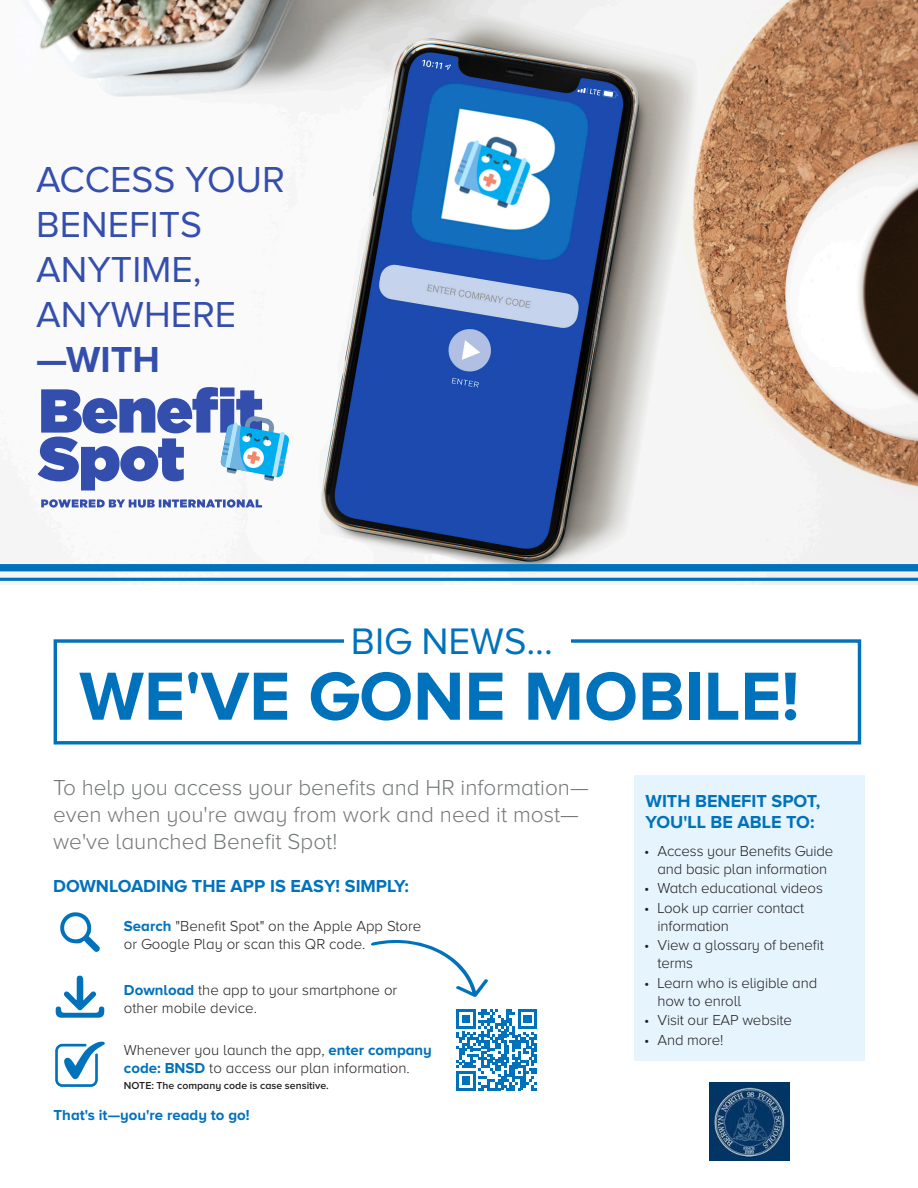
<style>
.page{position:relative;width:918px;height:1188px;background:#fff}
.page>*{position:absolute;margin:0;border:0;box-sizing:border-box;transform-origin:0 0}
.t1{font:700 70.5px "Proxima Nova A";color:#0072bc}
.t2{font:38.25px "Proxima Nova A";color:#0072bc}
.t3{font:37.5px/45px "Proxima Nova A";color:#344ead}
.t4{font:300 22.5px/27px "Proxima Nova A";color:#75787a}
.t5{font:700 18px/21.6px "Proxima Nova A";color:#0072bc}
.t6{font:300 15px/18px "Proxima Nova A";letter-spacing:-.01em;color:#231f20}
.t7{font:700 15px "Proxima Nova A";color:#0072bc}
.t8{font:600 10.5px "Proxima Nova A";color:#231f20}
.s1{font-weight:700}
.s2{font-weight:700;color:#0072bc}
</style>
<div class="page">
<img style="left:0;top:0;width:918px;height:584px">
<div style="left:0;top:564px;width:918px;height:7px;background:#0072bc"></div>
<hr style="left:0;top:578px;width:918px;height:3px;background:#0072bc">
<div style="left:634px;top:775px;width:231px;height:286px;background:#e6f4fd"></div>
<div style="left:54px;top:639px;width:807px;height:106px;border:3px solid #0072bc"></div>
<div style="left:344px;top:617px;width:227px;height:44px;background:#fff"></div>
<svg style="left:456px;top:1009px;width:81px;height:81px"></svg>
<svg style="left:38px;top:387px;width:251px;height:104px"></svg>
<svg style="left:41px;top:499px;width:221px;height:9px"></svg>
<svg style="left:371px;top:940px;width:117px;height:57px"></svg>
<svg style="left:60px;top:912px;width:40px;height:40px"></svg>
<svg style="left:56px;top:976px;width:48px;height:42px"></svg>
<svg style="left:55px;top:1042px;width:50px;height:45px"></svg>
<img style="left:709px;top:1082px;width:81px;height:79px">
<p class="t3" style="left:36px;top:157px;width:250px">ACCESS YOUR<br>BENEFITS<br>ANYTIME,<br>ANYWHERE <span class="s1">—WITH</span></p>
<p class="t2" style="left:351px;top:620px;width:204px">BIG NEWS...</p>
<p class="t1" style="left:79px;top:656px;width:722px">WE'VE GONE MOBILE!</p>
<p class="t4" style="left:53px;top:774px;width:537px">To help you access your benefits and HR information— even when you're away from work and need it most— we've launched Benefit Spot!</p>
<p class="t5" style="left:53px;top:875px;width:357px">DOWNLOADING THE APP IS EASY! SIMPLY:</p>
<p class="t6" style="left:124px;top:916px;width:299px"><span class="s2">Search</span> "Benefit Spot" on the Apple App Store or Google Play or scan this QR code.</p>
<p class="t6" style="left:124px;top:981px;width:275px"><span class="s2">Download</span> the app to your smartphone or other mobile device.</p>
<p class="t6" style="left:124px;top:1041px;width:310px">Whenever you launch the app, <span class="s2">enter company code: BNSD</span> to access our plan information.</p>
<p class="t8" style="left:124px;top:1079px;width:206px">NOTE: The company code is case sensitive.</p>
<p class="t7" style="left:54px;top:1106px;width:198px">That's it—you're ready to go!</p>
<p class="t5" style="left:645px;top:790px;width:176px">WITH BENEFIT SPOT,<br>YOU'LL BE ABLE TO:</p>
<p class="t6" style="left:644px;top:842px;width:191px;text-align:center">• Access your Benefits Guide and basic plan information</p>
<p class="t6" style="left:644px;top:879px;width:180px">• Watch educational videos</p>
<p class="t6" style="left:658px;top:899px;width:148px;text-indent:-14px">• Look up carrier contact information</p>
<p class="t6" style="left:658px;top:936px;width:168px;text-indent:-14px">• View a glossary of benefit terms</p>
<p class="t6" style="left:658px;top:974px;width:161px;text-indent:-14px">• Learn who is eligible and how to enroll</p>
<p class="t6" style="left:644px;top:1011px;width:150px">• Visit our EAP website</p>
<p class="t6" style="left:644px;top:1031px;width:81px">• And more!</p>
</div>
